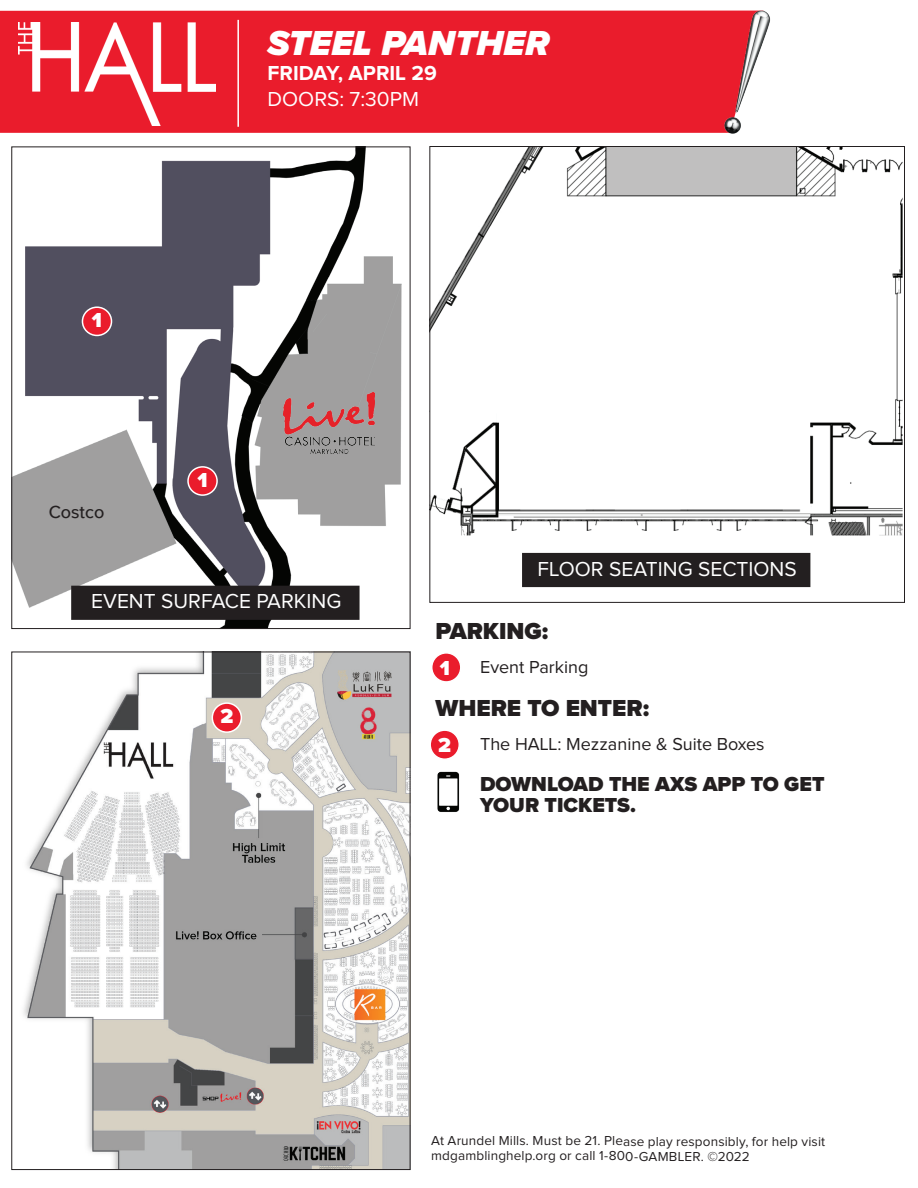
<style>
.page{position:relative;width:918px;height:1188px;background:#fff}
.page>*{position:absolute;margin:0;border:0;box-sizing:border-box;transform-origin:0 0}
.t1{font:italic 900 36px "Proxima Nova";color:#fff}
.t2{font:900 24px "Proxima Nova";color:#231f20}
.t3{font:21px "Proxima Nova";color:#fff}
.t4{font:900 21px/21px "Proxima Nova";color:#231f20}
.t5{font:700 21px "Proxima Nova";color:#fff}
.t6{font:900 21px "Proxima Nova";color:#fff}
.t7{font:18px "Proxima Nova";color:#231f20}
.t8{font:500 18px "Proxima Nova";color:#231f20}
.t9{font:13.5px/14.7px "Proxima Nova";letter-spacing:.01em;color:#231f20}
</style>
<div class="page">
<img style="left:23px;top:654px;width:385px;height:514px">
<img style="left:13px;top:149px;width:389px;height:478px">
<div style="left:212px;top:703px;width:29px;height:29px;background:#ea1c2c;border-radius:50%"></div>
<div style="left:212px;top:702px;width:30px;height:31px;border:2px solid #fff;border-radius:50%"></div>
<div style="left:188px;top:467px;width:29px;height:28px;background:#ea1c2c;border-radius:50%"></div>
<div style="left:187px;top:466px;width:31px;height:30px;border:2px solid #fff;border-radius:50%"></div>
<div style="left:82px;top:307px;width:30px;height:28px;background:#ea1c2c;border-radius:50%"></div>
<div style="left:82px;top:306px;width:30px;height:30px;border:2px solid #fff;border-radius:50%"></div>
<div style="left:432px;top:653px;width:29px;height:29px;background:#ea1c2c;border-radius:50%"></div>
<div style="left:431px;top:652px;width:31px;height:31px;border:2px solid #fff;border-radius:50%"></div>
<div style="left:430px;top:730px;width:29px;height:29px;background:#ea1c2c;border-radius:50%"></div>
<div style="left:429px;top:729px;width:31px;height:31px;border:2px solid #fff;border-radius:50%"></div>
<img style="left:431px;top:148px;width:472px;height:440px">
<img style="left:437px;top:771px;width:23px;height:41px">
<div style="left:523px;top:554px;width:287px;height:32px;background:#231f20"></div>
<div style="left:522px;top:553px;width:288px;height:34px;border:2px solid #231f20"></div>
<div style="left:72px;top:586px;width:287px;height:33px;background:#231f20"></div>
<div style="left:71px;top:586px;width:289px;height:34px;border:2px solid #231f20"></div>
<img style="left:283px;top:392px;width:92px;height:62px">
<div style="left:0;top:11px;width:672px;height:122px;background:#ea1c2c"></div>
<hr style="left:237px;top:20px;width:2px;height:107px;background:#fff">
<img style="left:19px;top:22px;width:196px;height:103px">
<img style="left:672px;top:11px;width:149px;height:140px">
<h3 class="t6" style="left:92px;top:305px;width:12px">1</h3>
<h3 class="t8" style="left:49px;top:498px;width:57px">Costco</h3>
<h1 class="t1" style="left:268px;top:16px;width:283px">STEEL PANTHER</h1>
<h3 class="t5" style="left:268px;top:64px;width:171px">FRIDAY, APRIL 29</h3>
<h3 class="t3" style="left:268px;top:89px;width:153px">DOORS: 7:30PM</h3>
<h3 class="t6" style="left:197px;top:464px;width:12px">1</h3>
<h3 class="t3" style="left:538px;top:559px;width:261px">FLOOR SEATING SECTIONS</h3>
<h3 class="t3" style="left:91px;top:592px;width:252px">EVENT SURFACE PARKING</h3>
<h3 class="t6" style="left:220px;top:701px;width:14px">2</h3>
<h2 class="t2" style="left:435px;top:613px;width:114px">PARKING:</h2>
<h3 class="t7" style="left:480px;top:659px;width:110px">Event Parking</h3>
<h2 class="t2" style="left:435px;top:690px;width:215px">WHERE TO ENTER:</h2>
<h3 class="t7" style="left:480px;top:736px;width:286px">The HALL: Mezzanine &amp; Suite Boxes</h3>
<h3 class="t4" style="left:480px;top:773px;width:346px">DOWNLOAD THE AXS APP TO GET<br>YOUR TICKETS.</h3>
<h3 class="t6" style="left:440px;top:652px;width:12px">1</h3>
<h3 class="t6" style="left:438px;top:729px;width:14px">2</h3>
<p class="t9" style="left:431px;top:1134px;width:396px">At Arundel Mills. Must be 21. Please play responsibly, for help visit mdgamblinghelp.org or call 1-800-GAMBLER. ©2022</p>
</div>
